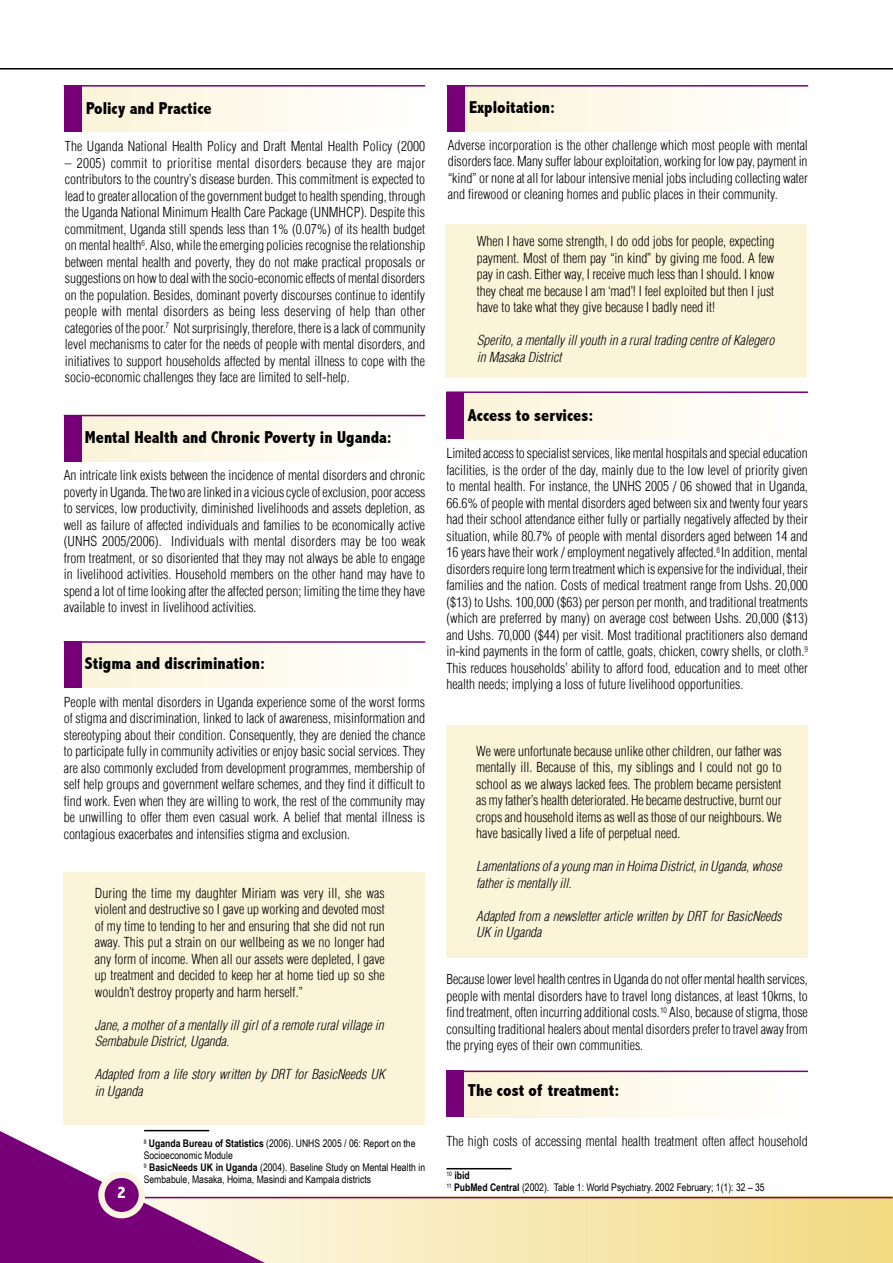
<style>
.page{position:relative;width:893px;height:1263px;background:#fff}
.page>*{position:absolute;margin:0;border:0;box-sizing:border-box;transform-origin:0 0}
.qtns{font:800 condensed 17.25px "Abadi";color:#000}
.qtns-2{font:800 condensed 17.25px "Abadi";color:#fff}
.BD_TXT{font:13.5px/16.5px "Switzerland Cond Light Plain";color:#000;text-align:justify}
.BD_TXT-2{font:italic 300 13.5px/16.5px "Switzerland Cond";color:#000}
.t1{font:10.5px/12px "Arial Narrow";color:#000}
.t2{font:700 10.5px "Arial Narrow";color:#000}
.s1{font-weight:700}
</style>
<div class="page">
<div style="left:64px;top:641px;width:18px;height:47px;background:#770078"></div>
<hr style="left:64px;top:641px;width:361px;height:2px;background:#770078">
<div style="left:64px;top:415px;width:18px;height:46px;background:#770078"></div>
<hr style="left:64px;top:415px;width:361px;height:1px;background:#770078">
<div style="left:64px;top:872px;width:361px;height:253px;background:#fbf4d9"></div>
<svg style="left:0;top:1131px;width:265px;height:132px"></svg>
<hr style="left:140px;top:1197px;width:752px;height:1px;background:#770078">
<div style="left:98px;top:1171px;width:47px;height:47px;background:#fcf6e0;border-radius:50%"></div>
<div style="left:105px;top:1178px;width:34px;height:34px;background:#770078;border-radius:50%"></div>
<div style="left:446px;top:392px;width:18px;height:47px;background:#770078"></div>
<hr style="left:446px;top:391px;width:362px;height:2px;background:#770078">
<div style="left:64px;top:85px;width:18px;height:47px;background:#770078"></div>
<hr style="left:64px;top:85px;width:361px;height:2px;background:#770078">
<img style="left:464px;top:87px;width:245px;height:45px">
<div style="left:447px;top:85px;width:17px;height:47px;background:#770078"></div>
<hr style="left:447px;top:85px;width:361px;height:2px;background:#770078">
<div style="left:446px;top:224px;width:361px;height:153px;background:#fbf4d9"></div>
<div style="left:446px;top:1070px;width:18px;height:47px;background:#770078"></div>
<hr style="left:446px;top:1070px;width:362px;height:2px;background:#770078">
<div style="left:446px;top:725px;width:362px;height:233px;background:#fbf4d9"></div>
<hr style="left:446px;top:1168px;width:66px;height:1px;background:#000">
<hr style="left:144px;top:1130px;width:65px;height:1px;background:#000">
<hr style="left:0;top:68px;width:893px;height:2px;background:#000">
<p class="qtns" style="left:86px;top:98px;width:127px">Policy and Practice</p>
<p class="BD_TXT" style="left:65px;top:138px;width:362px">The Uganda National Health Policy and Draft Mental Health Policy (2000</p>
<p class="BD_TXT" style="left:65px;top:154px;width:362px">– 2005) commit to prioritise mental disorders because they are major contributors to the country’s disease burden. This commitment is expected to lead to greater allocation of the government budget to health spending, through the Uganda National Minimum Health Care Package (UNMHCP). Despite this commitment, Uganda still spends less than 1% (0.07%) of its health budget on mental health<sup>6</sup>. Also, while the emerging policies recognise the relationship between mental health and poverty, they do not make practical proposals or suggestions on how to deal with the socio-economic effects of mental disorders on the population. Besides, dominant poverty discourses continue to identify people with mental disorders as being less deserving of help than other categories of the poor.<sup>7</sup> Not surprisingly, therefore, there is a lack of community level mechanisms to cater for the needs of people with mental disorders, and initiatives to support households affected by mental illness to cope with the socio-economic challenges they face are limited to self-help.</p>
<p class="qtns" style="left:85px;top:427px;width:308px">Mental Health and Chronic Poverty in Uganda:</p>
<p class="BD_TXT" style="left:64px;top:467px;width:363px">An intricate link exists between the incidence of mental disorders and chronic poverty in Uganda. The two are linked in a vicious cycle of exclusion, poor access to services, low productivity, diminished livelihoods and assets depletion, as well as failure of affected individuals and families to be economically active (UNHS 2005/2006). Individuals with mental disorders may be too weak from treatment, or so disoriented that they may not always be able to engage in livelihood activities. Household members on the other hand may have to spend a lot of time looking after the affected person; limiting the time they have available to invest in livelihood activities.</p>
<p class="qtns" style="left:85px;top:654px;width:182px">Stigma and discrimination:</p>
<p class="BD_TXT" style="left:64px;top:693px;width:363px">People with mental disorders in Uganda experience some of the worst forms of stigma and discrimination, linked to lack of awareness, misinformation and stereotyping about their condition. Consequently, they are denied the chance to participate fully in community activities or enjoy basic social services. They are also commonly excluded from development programmes, membership of self help groups and government welfare schemes, and they find it difficult to find work. Even when they are willing to work, the rest of the community may be unwilling to offer them even casual work. A belief that mental illness is contagious exacerbates and intensifies stigma and exclusion.</p>
<p class="BD_TXT" style="left:95px;top:884px;width:291px">During the time my daughter Miriam was very ill, she was violent and destructive so I gave up working and devoted most of my time to tending to her and ensuring that she did not run away. This put a strain on our wellbeing as we no longer had any form of income. When all our assets were depleted, I gave up treatment and decided to keep her at home tied up so she wouldn’t destroy property and harm herself.”</p>
<p class="BD_TXT-2" style="left:95px;top:1017px;width:290px">Jane, a mother of a mentally ill girl of a remote rural village in</p>
<p class="BD_TXT-2" style="left:95px;top:1033px;width:136px">Sembabule District, Uganda.</p>
<p class="BD_TXT-2" style="left:95px;top:1066px;width:291px">Adapted from a life story written by DRT for BasicNeeds UK in Uganda</p>
<p class="qtns-2" style="left:117px;top:1183px;width:10px">2</p>
<p class="t1" style="left:144px;top:1137px;width:273px"><sup>8</sup> <span class="s1">Uganda Bureau of Statistics</span> (2006). UNHS 2005 / 06: Report on the<br>Socioeconomic Module</p>
<p class="t1" style="left:144px;top:1161px;width:283px"><sup>9</sup> <span class="s1">BasicNeeds UK in Uganda</span> (2004). Baseline Study on Mental Health in<br>Sembabule, Masaka, Hoima, Masindi and Kampala districts</p>
<p class="qtns" style="left:469px;top:97px;width:88px">Exploitation:</p>
<p class="BD_TXT" style="left:448px;top:137px;width:362px">Adverse incorporation is the other challenge which most people with mental disorders face. Many suffer labour exploitation, working for low pay, payment in “kind” or none at all for labour intensive menial jobs including collecting water and firewood or cleaning homes and public places in their community.</p>
<p class="BD_TXT" style="left:477px;top:233px;width:299px">When I have some strength, I do odd jobs for people, expecting payment. Most of them pay “in kind” by giving me food. A few pay in cash. Either way, I receive much less than I should. I know they cheat me because I am ‘mad’! I feel exploited but then I just have to take what they give because I badly need it!</p>
<p class="BD_TXT-2" style="left:477px;top:332px;width:299px">Sperito, a mentally ill youth in a rural trading centre of Kalegero in Masaka District</p>
<p class="qtns" style="left:468px;top:405px;width:127px">Access to services:</p>
<p class="BD_TXT" style="left:446px;top:445px;width:363px">Limited access to specialist services, like mental hospitals and special education facilities, is the order of the day, mainly due to the low level of priority given to mental health. For instance, the UNHS 2005 / 06 showed that in Uganda, 66.6% of people with mental disorders aged between six and twenty four years had their school attendance either fully or partially negatively affected by their situation, while 80.7% of people with mental disorders aged between 14 and 16 years have their work / employment negatively affected.<sup>8</sup> In addition, mental disorders require long term treatment which is expensive for the individual, their families and the nation. Costs of medical treatment range from Ushs. 20,000 ($13) to Ushs. 100,000 ($63) per person per month, and traditional treatments (which are preferred by many) on average cost between Ushs. 20,000 ($13) and Ushs. 70,000 ($44) per visit. Most traditional practitioners also demand in-kind payments in the form of cattle, goats, chicken, cowry shells, or cloth.<sup>9<br></sup>This reduces households’ ability to afford food, education and to meet other health needs; implying a loss of future livelihood opportunities.</p>
<p class="BD_TXT" style="left:476px;top:742px;width:307px">We were unfortunate because unlike other children, our father was mentally ill. Because of this, my siblings and I could not go to school as we always lacked fees. The problem became persistent as my father’s health deteriorated. He became destructive, burnt our crops and household items as well as those of our neighbours. We have basically lived a life of perpetual need.</p>
<p class="BD_TXT-2" style="left:476px;top:858px;width:307px">Lamentations of a young man in Hoima District, in Uganda, whose father is mentally ill.</p>
<p class="BD_TXT-2" style="left:476px;top:907px;width:307px">Adapted from a newsletter article written by DRT for BasicNeeds<br>UK in Uganda</p>
<p class="BD_TXT" style="left:446px;top:971px;width:363px">Because lower level health centres in Uganda do not offer mental health services, people with mental disorders have to travel long distances, at least 10kms, to find treatment, often incurring additional costs.<sup>10</sup> Also, because of stigma, those consulting traditional healers about mental disorders prefer to travel away from the prying eyes of their own communities.</p>
<p class="qtns" style="left:468px;top:1080px;width:153px">The cost of treatment:</p>
<p class="BD_TXT" style="left:446px;top:1132px;width:363px">The high costs of accessing mental health treatment often affect household</p>
<p class="t2" style="left:446px;top:1168px;width:25px"><sup>10</sup> ibid</p>
<p class="t1" style="left:446px;top:1181px;width:320px"><sup>11</sup> <span class="s1">PubMed Central</span> (2002). Table 1: World Psychiatry. 2002 February; 1(1): 32 – 35</p>
</div>
